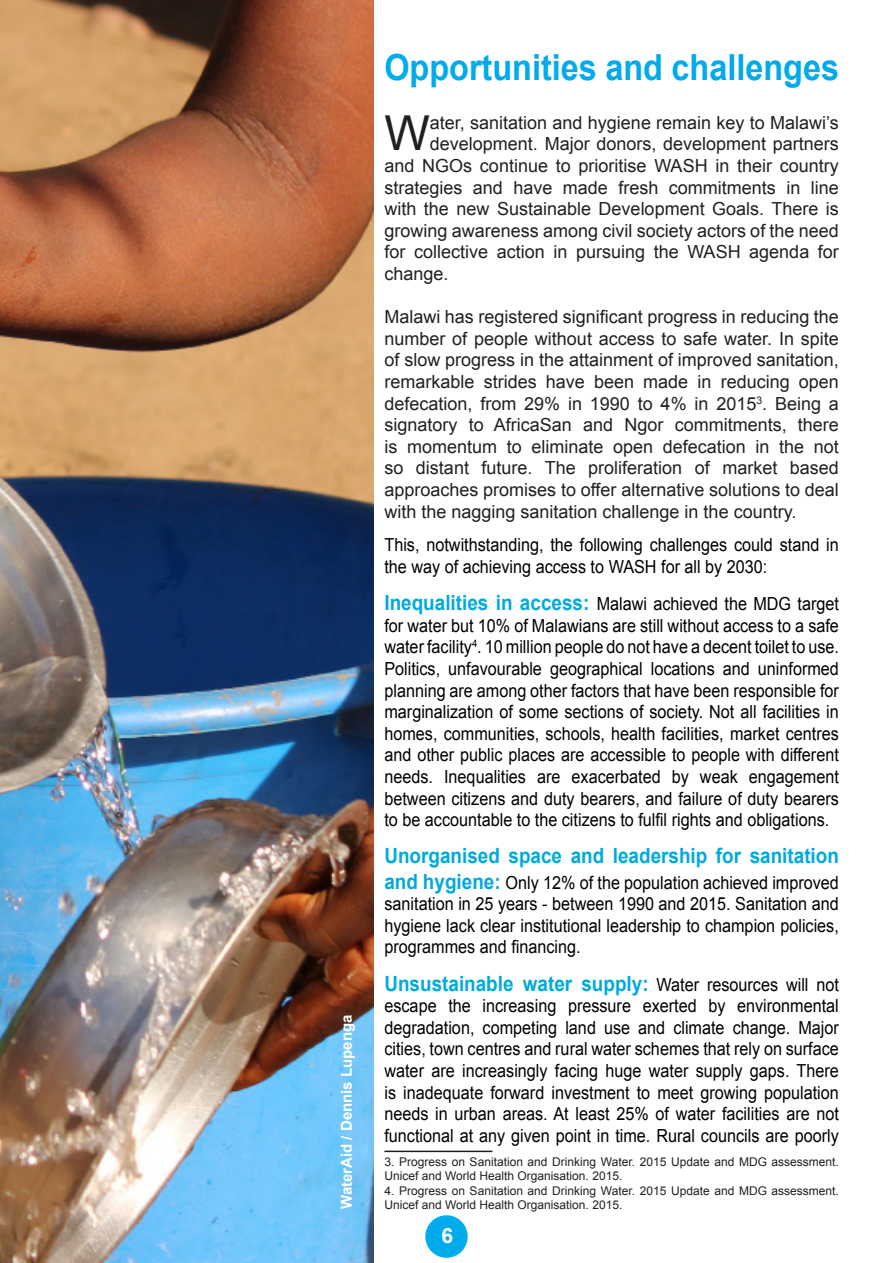
<style>
.page{position:relative;width:893px;height:1263px;background:#fff}
.page>*{position:absolute;margin:0;border:0;box-sizing:border-box;transform-origin:0 0}
.t1{font:48.15px "Arial";color:#231f20}
.t2{font:700 36px "Arial";color:#00abec;scale:.9 1}
.t3{font:700 21px "Arial";color:#0ad;scale:.9 1}
.t4{font:700 21px "Arial";color:#fff}
.t5{font:18px/21.6px "Arial";color:#000;text-align:justify;scale:.9 1}
.t6{font:18px/21.6px "Arial";color:#231f20;text-align:justify}
.t7{font:700 15px "Arial";color:#fff}
.t8{font:12px/14.4px "Arial";color:#231f20}
.s1{font-weight:700;font-size:21px;color:#0ad}
.s2{font-weight:400;font-size:18px;color:#000}
</style>
<div class="page">
<img style="left:0;top:0;width:373px;height:1263px">
<hr style="left:384px;top:1150px;width:108px;height:2px;background:#231f20">
<div style="left:426px;top:1216px;width:41px;height:41px;background:#00abec;border-radius:50%"></div>
<div style="left:425px;top:1215px;width:43px;height:43px;border:2px solid #00b1f2;border-radius:50%"></div>
<p class="t7" style="left:337px;top:1209px;width:196px;rotate:-90deg">WaterAid / Dennis Lupenga</p>
<p class="t2" style="left:384px;top:44px;width:507px">Opportunities and challenges</p>
<p class="t1" style="left:384px;top:102px;width:47px">W</p>
<p class="t6" style="left:430px;top:112px;width:411px">ater, sanitation and hygiene remain key to Malawi’s</p>
<p class="t6" style="left:430px;top:133px;width:411px">development. Major donors, development partners</p>
<p class="t6" style="left:384px;top:155px;width:456px">and NGOs continue to prioritise WASH in their country</p>
<p class="t6" style="left:384px;top:177px;width:456px">strategies and have made fresh commitments in line</p>
<p class="t6" style="left:384px;top:198px;width:456px">with the new Sustainable Development Goals. There is</p>
<p class="t6" style="left:384px;top:220px;width:456px">growing awareness among civil society actors of the need</p>
<p class="t6" style="left:384px;top:241px;width:456px">for collective action in pursuing the WASH agenda for</p>
<p class="t6" style="left:384px;top:263px;width:66px">change.</p>
<p class="t6" style="left:384px;top:306px;width:456px">Malawi has registered significant progress in reducing the number of people without access to safe water. In spite of slow progress in the attainment of improved sanitation, remarkable strides have been made in reducing open defecation, from 29% in 1990 to 4% in 2015<sup>3</sup>. Being a signatory to AfricaSan and Ngor commitments, there is momentum to eliminate open defecation in the not so distant future. The proliferation of market based approaches promises to offer alternative solutions to deal with the nagging sanitation challenge in the country.</p>
<p class="t5" style="left:384px;top:534px;width:506px">This, notwithstanding, the following challenges could stand in the way of achieving access to WASH for all by 2030:</p>
<p class="t5" style="left:384px;top:593px;width:507px"><span class="s1">Inequalities in access:</span> Malawi achieved the MDG target for water but 10% of Malawians are still without access to a safe water facility<sup>4</sup>. 10 million people do not have a decent toilet to use.<br>Politics, unfavourable geographical locations and uninformed planning are among other factors that have been responsible for marginalization of some sections of society. Not all facilities in homes, communities, schools, health facilities, market centres and other public places are accessible to people with different needs. Inequalities are exacerbated by weak engagement between citizens and duty bearers, and failure of duty bearers to be accountable to the citizens to fulfil rights and obligations.</p>
<p class="t3" style="left:384px;top:842px;width:507px">Unorganised space and leadership for sanitation</p>
<p class="t5" style="left:384px;top:871px;width:506px"><span class="s1">and hygiene:</span> Only 12% of the population achieved improved sanitation in 25 years - between 1990 and 2015. Sanitation and hygiene lack clear institutional leadership to champion policies, programmes and financing.</p>
<p class="t3" style="left:384px;top:969px;width:506px">Unsustainable water supply: <span class="s2">Water resources will not</span></p>
<p class="t5" style="left:384px;top:995px;width:506px">escape the increasing pressure exerted by environmental degradation, competing land use and climate change. Major cities, town centres and rural water schemes that rely on surface water are increasingly facing huge water supply gaps. There is inadequate forward investment to meet growing population needs in urban areas. At least 25% of water facilities are not functional at any given point in time. Rural councils are poorly</p>
<p class="t8" style="left:384px;top:1154px;width:456px">3. Progress on Sanitation and Drinking Water. 2015 Update and MDG assessment.<br>Unicef and World Health Organisation. 2015.</p>
<p class="t8" style="left:384px;top:1183px;width:456px">4. Progress on Sanitation and Drinking Water. 2015 Update and MDG assessment.</p>
<p class="t8" style="left:384px;top:1198px;width:239px">Unicef and World Health Organisation. 2015.</p>
<p class="t4" style="left:441px;top:1221px;width:13px">6</p>
</div>
